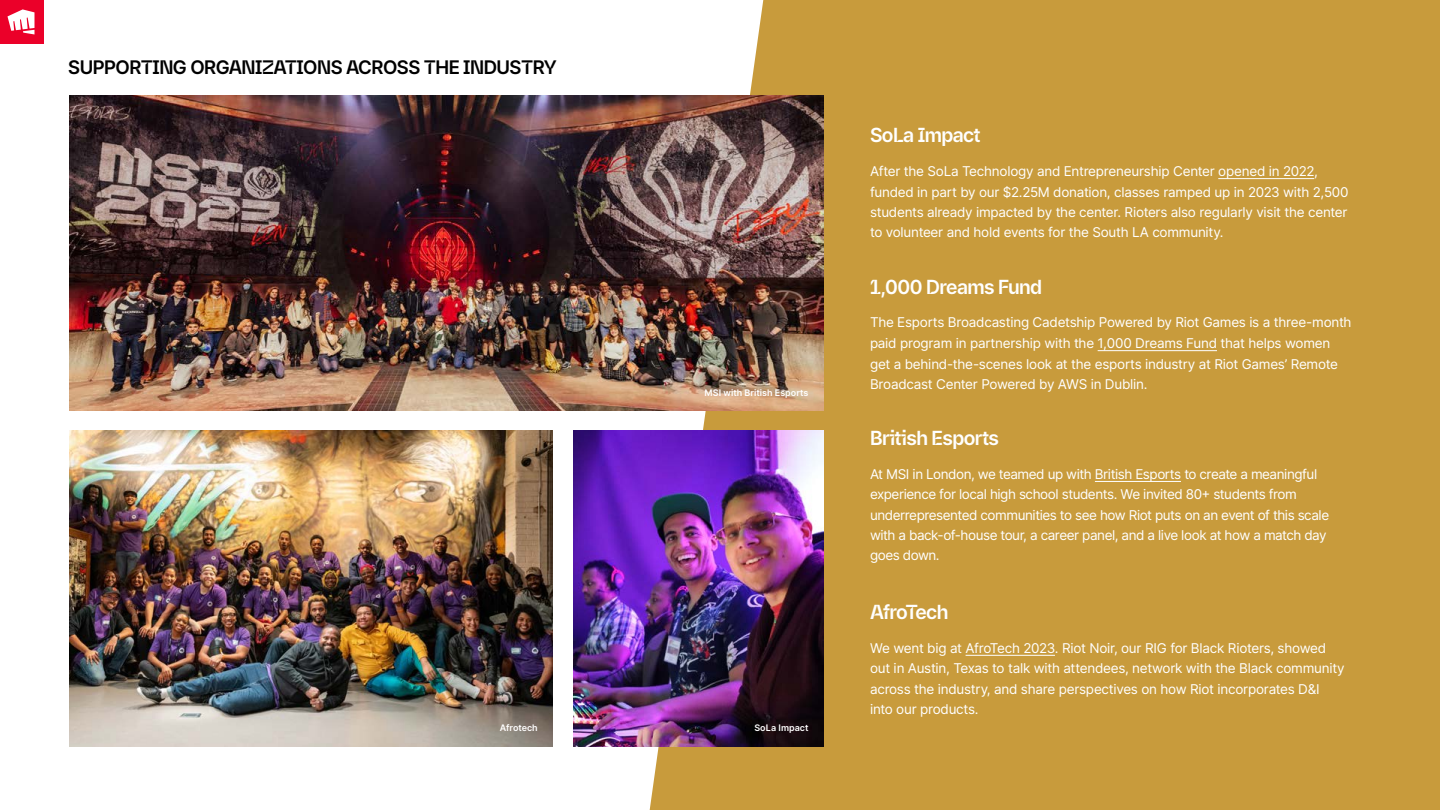
<style>
.page{position:relative;width:1440px;height:810px;background:#fff}
.page>*{position:absolute;margin:0;border:0;box-sizing:border-box;transform-origin:0 0}
.t1{font:700 19.5px "Riot Sans";letter-spacing:-.03em;color:#fff}
.t2{font:700 18.75px "Riot Sans";letter-spacing:-.025em;color:#000}
.t3{font:13.5px/20.2px "Inter";letter-spacing:-.025em;color:#fff}
.t4{font:600 9px "Inter";color:#fff}
</style>
<div class="page">
<div style="left:0;top:0;width:44px;height:44px;background:#eb0029"></div>
<div style="left:650px;top:0;width:790px;height:810px;background:#c89b3c"></div>
<svg style="left:7px;top:9px;width:28px;height:25px"></svg>
<hr style="left:1218px;top:178px;width:96px;height:1px;background:#fff">
<hr style="left:966px;top:655px;width:89px;height:1px;background:#fff">
<hr style="left:1095px;top:481px;width:86px;height:1px;background:#fff">
<hr style="left:1098px;top:350px;width:119px;height:1px;background:#fff">
<img style="left:69px;top:95px;width:754px;height:316px">
<img style="left:69px;top:431px;width:484px;height:315px">
<img style="left:573px;top:431px;width:250px;height:315px">
<h2 class="t2" style="left:68px;top:52px;width:490px">SUPPORTING ORGANIZATIONS ACROSS THE INDUSTRY</h2>
<p class="t4" style="left:705px;top:386px;width:105px">MSI with British Esports</p>
<p class="t4" style="left:500px;top:721px;width:39px">Afrotech</p>
<p class="t4" style="left:754px;top:721px;width:56px">SoLa Impact</p>
<h1 class="t1" style="left:870px;top:120px;width:112px">SoLa Impact</h1>
<p class="t3" style="left:870px;top:161px;width:480px">After the SoLa Technology and Entrepreneurship Center opened in 2022, funded in part by our $2.25M donation, classes ramped up in 2023 with 2,500 students already impacted by the center. Rioters also regularly visit the center to volunteer and hold events for the South LA community.</p>
<h1 class="t1" style="left:870px;top:272px;width:174px">1,000 Dreams Fund</h1>
<p class="t3" style="left:870px;top:312px;width:483px;line-height:20.5px">The Esports Broadcasting Cadetship Powered by Riot Games is a three-month paid program in partnership with the 1,000 Dreams Fund that helps women get a behind-the-scenes look at the esports industry at Riot Games’ Remote Broadcast Center Powered by AWS in Dublin.</p>
<h1 class="t1" style="left:870px;top:423px;width:131px">British Esports</h1>
<p class="t3" style="left:870px;top:464px;width:461px">At MSI in London, we teamed up with British Esports to create a meaningful experience for local high school students. We invited 80+ students from underrepresented communities to see how Riot puts on an event of this scale with a back-of-house tour, a career panel, and a live look at how a match day goes down.</p>
<h1 class="t1" style="left:870px;top:596px;width:80px">AfroTech</h1>
<p class="t3" style="left:870px;top:638px;width:476px">We went big at AfroTech 2023. Riot Noir, our RIG for Black Rioters, showed out in Austin, Texas to talk with attendees, network with the Black community across the industry, and share perspectives on how Riot incorporates D&amp;I into our products.</p>
</div>
